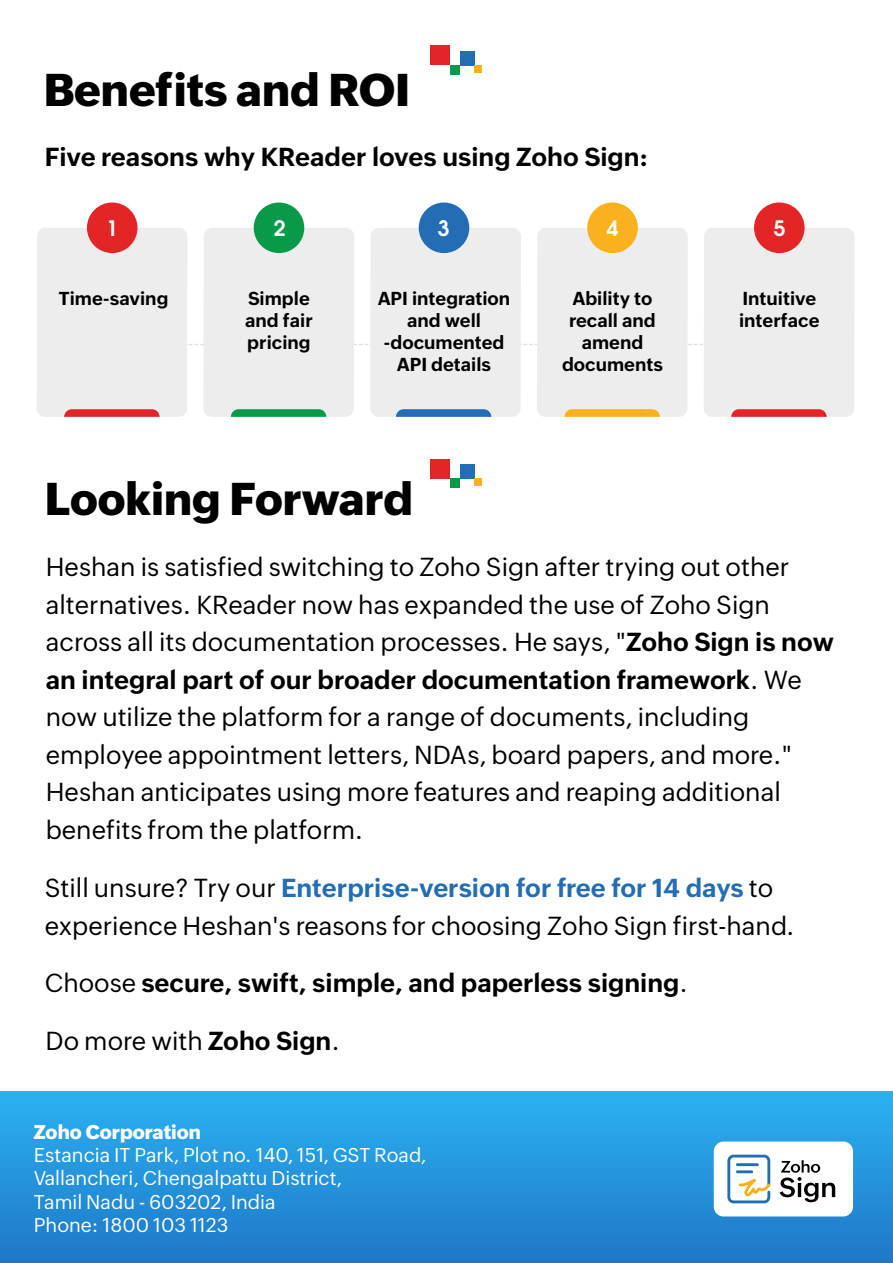
<style>
.page{position:relative;width:893px;height:1263px;background:#fff}
.page>*{position:absolute;margin:0;border:0;box-sizing:border-box;transform-origin:0 0}
.t1{font:800 45px "Zoho Puvi";color:#000}
.t2{font:25.5px/37.5px "Zoho Puvi";color:#000}
.t3{font:700 25.5px "Zoho Puvi";color:#000}
.t4{font:700 21.15px "Te X Gyre Adventor";color:#fff}
.t5{font:19.5px/23.4px "Zoho Puvi";color:#fff}
.t6{font:800 19.5px "Zoho Puvi";color:#fff}
.t7{font:700 18.45px/22px "Zoho Puvi";color:#000}
.s1{font-weight:700}
.s2{font-weight:700;color:#226db4}
.s3{font-weight:400}
</style>
<div class="page">
<div style="left:0;top:1091px;width:893px;height:172px;background:linear-gradient(to bottom,#2bb2f3,#1f77c7)"></div>
<div style="left:430px;top:46px;width:20px;height:19px;background:#e42527"></div>
<div style="left:450px;top:65px;width:10px;height:10px;background:#089949"></div>
<div style="left:460px;top:51px;width:14px;height:14px;background:#226db4"></div>
<div style="left:474px;top:65px;width:7px;height:8px;background:#f9b21d"></div>
<div style="left:430px;top:459px;width:20px;height:19px;background:#e42527"></div>
<div style="left:450px;top:478px;width:10px;height:10px;background:#089949"></div>
<div style="left:460px;top:464px;width:14px;height:14px;background:#226db4"></div>
<div style="left:474px;top:478px;width:7px;height:8px;background:#f9b21d"></div>
<svg style="left:188px;top:344px;width:515px;height:1px"></svg>
<div style="left:37px;top:228px;width:150px;height:189px;background:#ededed;border-radius:9px"></div>
<svg style="left:64px;top:409px;width:96px;height:8px"></svg>
<div style="left:87px;top:202px;width:50px;height:51px;background:#e42527;border-radius:50%"></div>
<div style="left:203px;top:228px;width:151px;height:189px;background:#ededed;border-radius:9px"></div>
<svg style="left:231px;top:409px;width:95px;height:8px"></svg>
<div style="left:254px;top:202px;width:50px;height:51px;background:#089949;border-radius:50%"></div>
<div style="left:370px;top:228px;width:151px;height:189px;background:#ededed;border-radius:9px"></div>
<svg style="left:396px;top:409px;width:95px;height:8px"></svg>
<div style="left:419px;top:202px;width:50px;height:51px;background:#226db4;border-radius:50%"></div>
<div style="left:537px;top:228px;width:151px;height:189px;background:#ededed;border-radius:9px"></div>
<svg style="left:564px;top:409px;width:96px;height:8px"></svg>
<div style="left:587px;top:202px;width:51px;height:51px;background:#f9b21d;border-radius:50%"></div>
<div style="left:704px;top:228px;width:150px;height:189px;background:#ededed;border-radius:9px"></div>
<svg style="left:731px;top:409px;width:96px;height:8px"></svg>
<div style="left:754px;top:202px;width:51px;height:51px;background:#e42527;border-radius:50%"></div>
<div style="left:714px;top:1141px;width:139px;height:75px;background:#fff;border-radius:10px"></div>
<svg style="left:780px;top:1160px;width:55px;height:42px"></svg>
<svg style="left:727px;top:1155px;width:43px;height:48px"></svg>
<h1 class="t1" style="left:44px;top:55px;width:368px">Benefits and ROI</h1>
<p class="t3" style="left:45px;top:137px;width:605px">Five reasons why KReader loves using Zoho Sign:</p>
<p class="t4" style="left:106px;top:210px;width:13px">1</p>
<p class="t4" style="left:274px;top:210px;width:13px">2</p>
<p class="t4" style="left:438px;top:210px;width:13px">3</p>
<p class="t4" style="left:607px;top:210px;width:13px">4</p>
<p class="t4" style="left:774px;top:210px;width:13px">5</p>
<p class="t7" style="left:59px;top:285px;width:111px">Time-saving</p>
<p class="t7" style="left:245px;top:285px;width:69px">Simple and fair pricing</p>
<p class="t7" style="left:378px;top:285px;width:134px;text-align:center">API integration and well -documented<br>API details</p>
<p class="t7" style="left:562px;top:285px;width:102px;text-align:center">Ability to recall and amend documents</p>
<p class="t7" style="left:739px;top:285px;width:82px">Intuitive interface</p>
<h1 class="t1" style="left:45px;top:464px;width:370px">Looking Forward</h1>
<p class="t2" style="left:46px;top:546px;width:790px">Heshan is satisfied switching to Zoho Sign after trying out other alternatives. KReader now has expanded the use of Zoho Sign across all its documentation processes. He says, "<span class="s1">Zoho Sign is now an integral part of our broader documentation framework</span>. We now utilize the platform for a range of documents, including employee appointment letters, NDAs, board papers, and more." Heshan anticipates using more features and reaping additional benefits from the platform.</p>
<p class="t2" style="left:45px;top:867px;width:751px">Still unsure? Try our <span class="s2">Enterprise-version for free for 14 days</span> to experience Heshan's reasons for choosing Zoho Sign first-hand.</p>
<p class="t3" style="left:45px;top:963px;width:645px"><span class="s3">Choose</span> secure, swift, simple, and paperless signing<span class="s3">.</span></p>
<p class="t2" style="left:45px;top:1019px;width:296px">Do more with <span class="s1">Zoho Sign</span>.</p>
<p class="t6" style="left:34px;top:1116px;width:169px">Zoho Corporation</p>
<p class="t5" style="left:34px;top:1141px;width:394px">Estancia IT Park, Plot no. 140, 151, GST Road,<br>Vallancheri, Chengalpattu District,<br>Tamil Nadu - 603202, India<br>Phone: 1800 103 1123</p>
</div>
